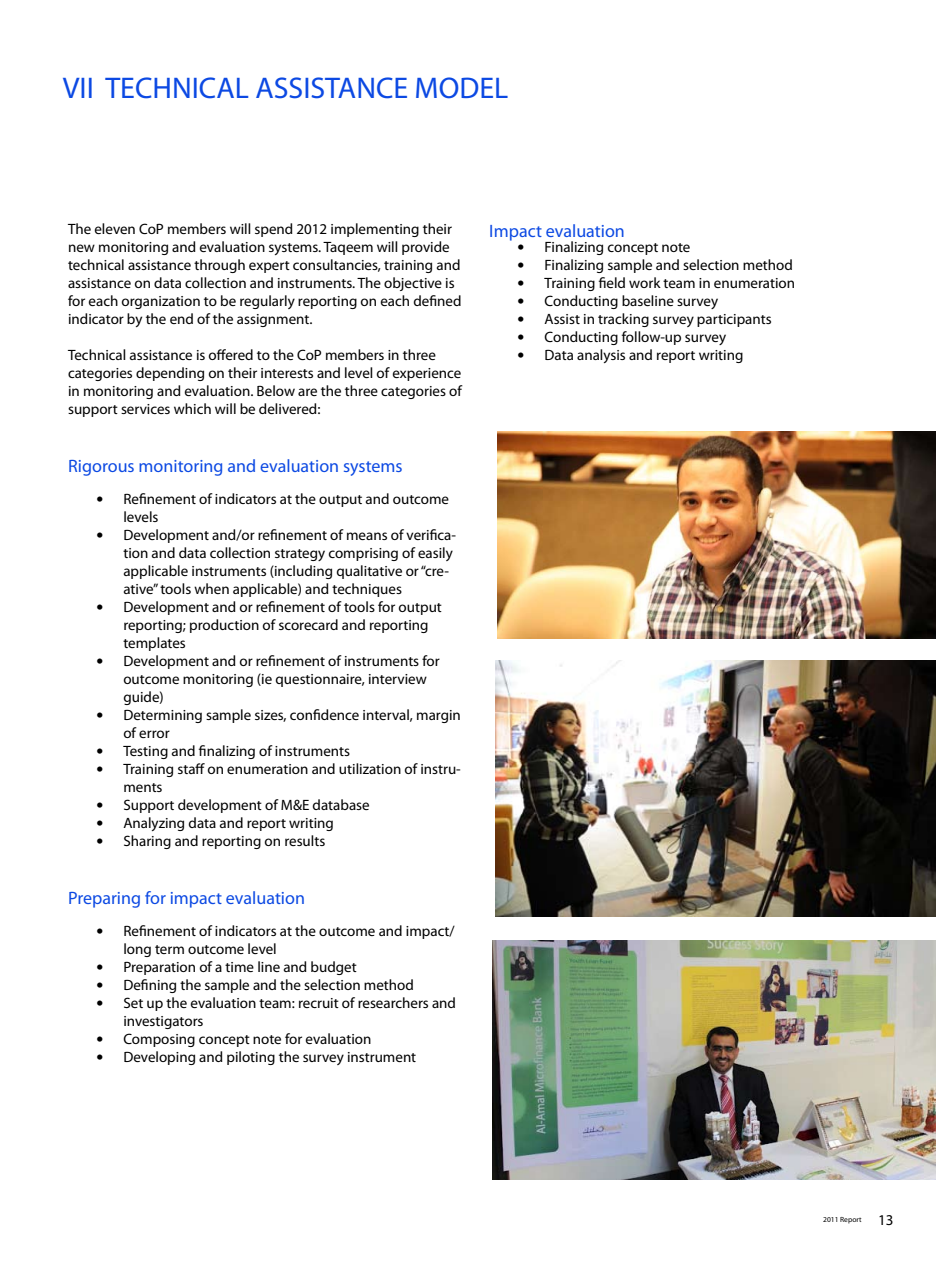
<style>
.page{position:relative;width:936px;height:1263px;background:#fff}
.page>*{position:absolute;margin:0;border:0;box-sizing:border-box;transform-origin:0 0}
.t1{font:30px "Myriad Pro";color:#0c49e3}
.t2{font:18px "Myriad Pro";color:#0c49e3}
.t3{font:15px/18px "Myriad Pro";color:#000}
.t4{font:7.5px "Myriad Pro";color:#000}
.s1{font-family:"Tahoma"}
.s2{font-size:15px}
</style>
<div class="page">
<img style="left:497px;top:432px;width:438px;height:207px">
<img style="left:495px;top:660px;width:440px;height:256px">
<img style="left:492px;top:940px;width:443px;height:240px">
<h1 class="t1" style="left:63px;top:69px;width:447px">VII TECHNICAL ASSISTANCE MODEL</h1>
<p class="t3" style="left:68px;top:220px;width:395px">The eleven CoP members will spend 2012 implementing their new monitoring and evaluation systems. Taqeem will provide technical assistance through expert consultancies, training and assistance on data collection and instruments. The objective is for each organization to be regularly reporting on each defined indicator by the end of the assignment.</p>
<p class="t3" style="left:68px;top:346px;width:395px">Technical assistance is offered to the CoP members in three categories depending on their interests and level of experience in monitoring and evaluation. Below are the three categories of support services which will be delivered:</p>
<p class="t2" style="left:68px;top:454px;width:336px">Rigorous monitoring and evaluation systems</p>
<p class="t3" style="left:123px;top:490px;width:327px;text-indent:-27px"><span class="s1">•</span> Refinement of indicators at the output and outcome levels</p>
<p class="t3" style="left:123px;top:526px;width:334px;text-indent:-27px"><span class="s1">•</span> Development and/or refinement of means of verifica&shy;tion and data collection strategy comprising of easily applicable instruments (including qualitative or “cre&shy;ative” tools when applicable) and techniques</p>
<p class="t3" style="left:123px;top:598px;width:320px;text-indent:-27px"><span class="s1">•</span> Development and or refinement of tools for output reporting; production of scorecard and reporting templates</p>
<p class="t3" style="left:123px;top:652px;width:318px;text-indent:-27px"><span class="s1">•</span> Development and or refinement of instruments for outcome monitoring (ie questionnaire, interview guide)</p>
<p class="t3" style="left:123px;top:706px;width:339px;text-indent:-27px"><span class="s1">•</span> Determining sample sizes, confidence interval, margin of error</p>
<p class="t3" style="left:96px;top:742px;width:255px"><span class="s1">•</span> Testing and finalizing of instruments</p>
<p class="t3" style="left:123px;top:760px;width:339px;text-indent:-27px"><span class="s1">•</span> Training staff on enumeration and utilization of instru&shy;ments</p>
<p class="t3" style="left:96px;top:796px;width:275px"><span class="s1">•</span> Support development of M&amp;E database</p>
<p class="t3" style="left:96px;top:814px;width:239px"><span class="s1">•</span> Analyzing data and report writing</p>
<p class="t3" style="left:96px;top:832px;width:230px"><span class="s1">•</span> Sharing and reporting on results</p>
<p class="t2" style="left:68px;top:886px;width:238px">Preparing for impact evaluation</p>
<p class="t3" style="left:123px;top:922px;width:333px;text-indent:-27px"><span class="s1">•</span> Refinement of indicators at the outcome and impact/ long term outcome level</p>
<p class="t3" style="left:96px;top:958px;width:262px"><span class="s1">•</span> Preparation of a time line and budget</p>
<p class="t3" style="left:96px;top:976px;width:319px"><span class="s1">•</span> Defining the sample and the selection method</p>
<p class="t3" style="left:123px;top:994px;width:334px;text-indent:-27px"><span class="s1">•</span> Set up the evaluation team: recruit of researchers and investigators</p>
<p class="t3" style="left:96px;top:1030px;width:276px"><span class="s1">•</span> Composing concept note for evaluation</p>
<p class="t3" style="left:96px;top:1048px;width:321px"><span class="s1">•</span> Developing and piloting the survey instrument</p>
<p class="t2" style="left:489px;top:220px;width:137px">Impact evaluation</p>
<p class="t3" style="left:517px;top:238px;width:174px"><span class="s1">•</span> Finalizing concept note</p>
<p class="t3" style="left:517px;top:256px;width:277px"><span class="s1">•</span> Finalizing sample and selection method</p>
<p class="t3" style="left:517px;top:274px;width:279px"><span class="s1">•</span> Training field work team in enumeration</p>
<p class="t3" style="left:517px;top:292px;width:202px"><span class="s1">•</span> Conducting baseline survey</p>
<p class="t3" style="left:517px;top:310px;width:255px"><span class="s1">•</span> Assist in tracking survey participants</p>
<p class="t3" style="left:517px;top:328px;width:210px"><span class="s1">•</span> Conducting follow-up survey</p>
<p class="t3" style="left:517px;top:346px;width:227px"><span class="s1">•</span> Data analysis and report writing</p>
<p class="t4" style="left:823px;top:1215px;width:72px">2011 Report <span class="s2">13</span></p>
</div>
